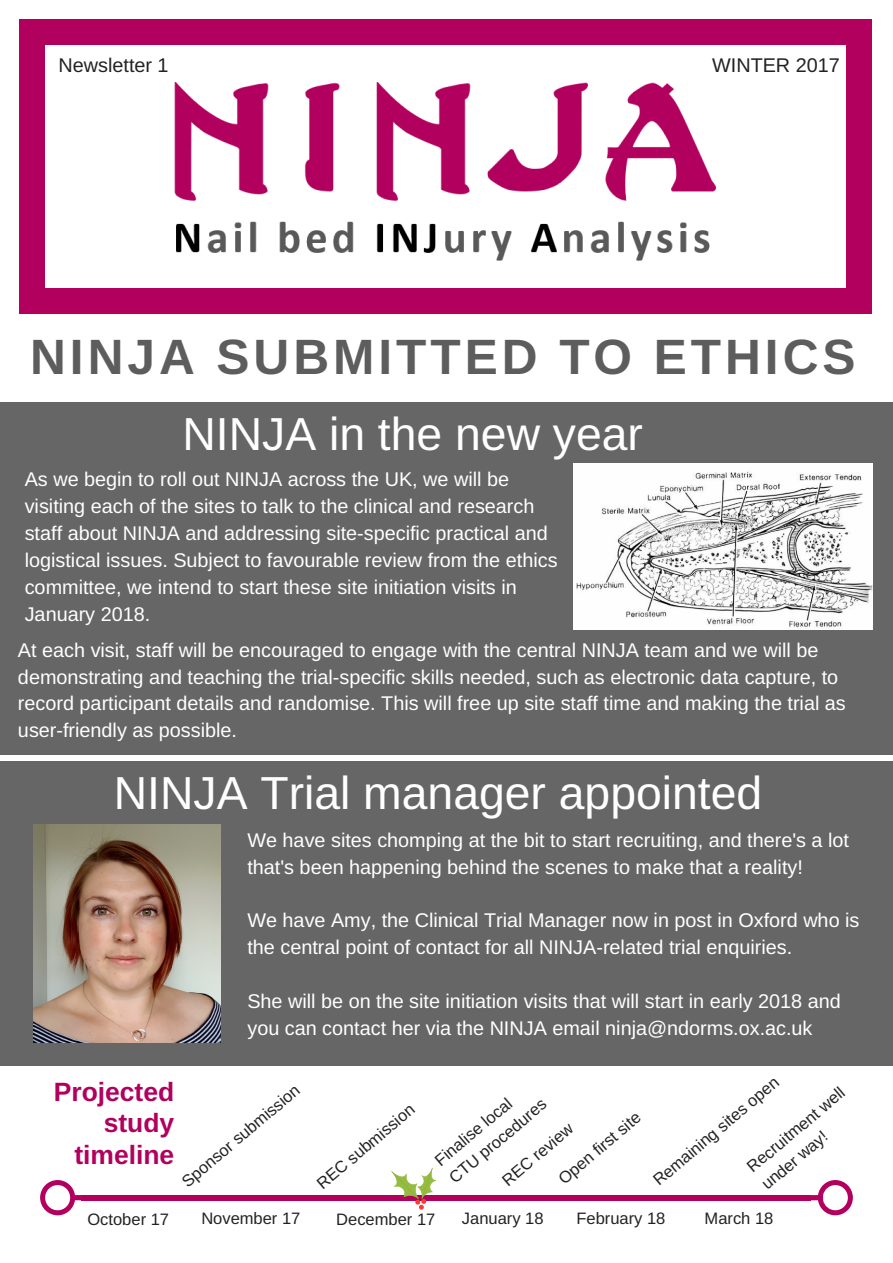
<style>
.page{position:relative;width:893px;height:1263px;background:#fff}
.page>*{position:absolute;margin:0;border:0;box-sizing:border-box;transform-origin:0 0}
.t1{font:700 49.65px "Arimo";letter-spacing:.08em;color:#5d5d5d}
.t2{font:46.35px "Arimo";color:#fff}
.t3{font:700 26.4px/31.5px "Arimo";color:#b1005d;text-align:right}
.t4{font:19.8px/27px "Arimo";color:#fff}
.t5{font:19.8px "Arimo";color:#222}
.t6{font:16.5px/22.5px "Arimo";color:#222}
</style>
<div class="page">
<div style="left:845px;top:288px;width:26px;height:25px;background:#b1005d"></div>
<div style="left:19px;top:44px;width:26px;height:245px;background:#b1005d"></div>
<div style="left:19px;top:288px;width:26px;height:25px;background:#b1005d"></div>
<div style="left:845px;top:44px;width:26px;height:245px;background:#b1005d"></div>
<div style="left:44px;top:288px;width:803px;height:25px;background:#b1005d"></div>
<div style="left:845px;top:19px;width:26px;height:26px;background:#b1005d"></div>
<div style="left:19px;top:19px;width:26px;height:26px;background:#b1005d"></div>
<div style="left:44px;top:19px;width:803px;height:26px;background:#b1005d"></div>
<img style="left:174px;top:82px;width:543px;height:179px">
<div style="left:0;top:402px;width:892px;height:664px;background:#666"></div>
<div style="left:81px;top:1195px;width:729px;height:5px;background:#b1005d"></div>
<svg style="left:40px;top:1180px;width:43px;height:35px"></svg>
<svg style="left:808px;top:1180px;width:44px;height:35px"></svg>
<svg style="left:391px;top:1168px;width:45px;height:41px"></svg>
<img style="left:34px;top:824px;width:186px;height:218px">
<div style="left:0;top:755px;width:892px;height:5px;background:#fff"></div>
<img style="left:573px;top:463px;width:299px;height:166px">
<p class="t5" style="left:59px;top:54px;width:112px">Newsletter 1</p>
<p class="t5" style="left:712px;top:54px;width:129px">WINTER 2017</p>
<h1 class="t1" style="left:30px;top:329px;width:826px">NINJA SUBMITTED TO ETHICS</h1>
<h2 class="t2" style="left:182px;top:408px;width:462px">NINJA in the new year</h2>
<p class="t4" style="left:25px;top:465px;width:534px">As we begin to roll out NINJA across the UK, we will be visiting each of the sites to talk to the clinical and research staff about NINJA and addressing site-specific practical and logistical issues. Subject to favourable review from the ethics committee, we intend to start these site initiation visits in January 2018.</p>
<p class="t4" style="left:18px;top:636px;width:829px">At each visit, staff will be encouraged to engage with the central NINJA team and we will be demonstrating and teaching the trial-specific skills needed, such as electronic data capture, to record participant details and randomise. This will free up site staff time and making the trial as user-friendly as possible.</p>
<h2 class="t2" style="left:114px;top:767px;width:650px">NINJA Trial manager appointed</h2>
<p class="t4" style="left:247px;top:826px;width:603px">We have sites chomping at the bit to start recruiting, and there's a lot that's been happening behind the scenes to make that a reality!</p>
<p class="t4" style="left:247px;top:907px;width:613px">We have Amy, the Clinical Trial Manager now in post in Oxford who is the central point of contact for all NINJA-related trial enquiries.</p>
<p class="t4" style="left:247px;top:988px;width:595px">She will be on the site initiation visits that will start in early 2018 and you can contact her via the NINJA email ninja@ndorms.ox.ac.uk</p>
<h3 class="t3" style="left:54px;top:1076px;width:122px">Projected study timeline</h3>
<p class="t6" style="left:177px;top:1174px;width:150px;rotate:-40deg">Sponsor submission</p>
<p class="t6" style="left:429px;top:1154px;width:123px;rotate:-40deg">Finalise local<br>CTU procedures</p>
<p class="t6" style="left:312px;top:1177px;width:123px;rotate:-40deg">REC submission</p>
<p class="t6" style="left:527px;top:1140px;width:103px;line-height:35px;text-indent:-44px;rotate:-40deg">REC review<br>Open first site</p>
<p class="t6" style="left:648px;top:1173px;width:160px;rotate:-40deg">Remaining sites open</p>
<p class="t6" style="left:741px;top:1160px;width:120px;rotate:-40deg">Recruitment wel under way!</p>
<p class="t6" style="left:87px;top:1208px;width:83px">October 17</p>
<p class="t6" style="left:201px;top:1207px;width:101px">November 17</p>
<p class="t6" style="left:336px;top:1208px;width:101px">December 17</p>
<p class="t6" style="left:462px;top:1207px;width:83px">January 18</p>
<p class="t6" style="left:576px;top:1207px;width:90px">February 18</p>
<p class="t6" style="left:704px;top:1207px;width:70px">March 18</p>
</div>
